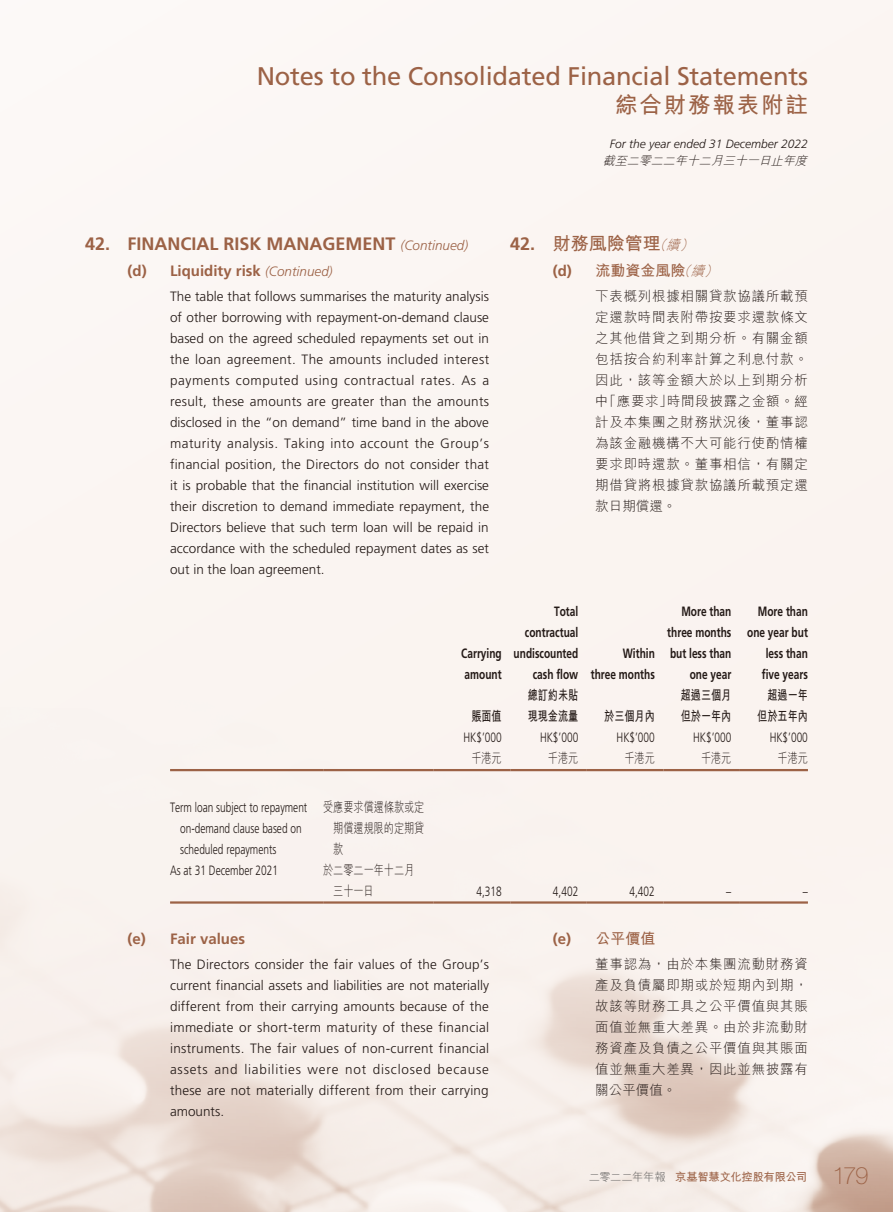
<style>
.page{position:relative;width:893px;height:1212px;background:#faf3ef}
.page>*{position:absolute;margin:0;border:0;box-sizing:border-box;transform-origin:0 0}
.t1{font:25.5px "Frutiger LT Std";letter-spacing:-.01em;color:#9c6246}
.t2{font:700 22.5px "M Hei HK";letter-spacing:.08em;color:#9c6246}
.t3{font:700 18px "Frutiger LT Std";color:#9c6246}
.t4{font:700 18px "M Hei HK";color:#9c6246}
.t5{font:700 15px "Frutiger LT Std";color:#9c6246}
.t6{font:700 15px "M Hei HK";color:#9c6246}
.t7{font:300 13.5px/21px "Frutiger LT Std";color:#231916;text-align:justify}
.t8{font:300 13.5px/21px "M Hei HK";letter-spacing:.055em;color:#231916;text-align:justify}
.t9{font:700 13.5px/21px "Frutiger LT Std";color:#231916;text-align:right;scale:.75 1}
.t10{font:300 13.5px/21px "Frutiger LT Std";color:#231916;scale:.75 1}
.t11{font:700 13.5px/21px "M Hei HK";color:#231916;scale:.75 1}
.t12{font:300 13.5px/21px "M Hei HK";letter-spacing:.055em;color:#231916;text-align:justify;scale:.75 1}
.t13{font:300 13.5px/21px "M Hei HK";color:#231916;scale:.75 1}
.t14{font:italic 300 12px "Frutiger LT Std";color:#231916}
.t15{font:italic 300 12px "M Hei HK";color:#231916}
.t16{font:700 11.25px "M Hei HK";letter-spacing:-.015em;color:#9c6246}
.s1{font-weight:300;font-style:italic;font-size:13.5px}
.s2{font-family:"Frutiger LT Std"}
.s3{font-weight:300;color:#595857}
.s4{font-family:"Helvetica Neue LT Std";font-weight:100;font-size:24px}
</style>
<div class="page">
<hr style="left:170px;top:769px;width:153px;height:2px;background:#9c6246">
<hr style="left:323px;top:769px;width:111px;height:2px;background:#9c6246">
<hr style="left:434px;top:769px;width:76px;height:2px;background:#9c6246">
<hr style="left:510px;top:769px;width:77px;height:2px;background:#9c6246">
<hr style="left:587px;top:769px;width:76px;height:2px;background:#9c6246">
<hr style="left:663px;top:769px;width:77px;height:2px;background:#9c6246">
<hr style="left:740px;top:769px;width:68px;height:2px;background:#9c6246">
<hr style="left:170px;top:901px;width:153px;height:3px;background:#9c6246">
<hr style="left:323px;top:901px;width:111px;height:3px;background:#9c6246">
<hr style="left:434px;top:901px;width:76px;height:3px;background:#9c6246">
<hr style="left:510px;top:901px;width:77px;height:3px;background:#9c6246">
<hr style="left:587px;top:901px;width:76px;height:3px;background:#9c6246">
<hr style="left:663px;top:901px;width:77px;height:3px;background:#9c6246">
<hr style="left:740px;top:901px;width:68px;height:3px;background:#9c6246">
<h1 class="t1" style="left:257px;top:61px;width:553px">Notes to the Consolidated Financial Statements</h1>
<h2 class="t2" style="left:615px;top:89px;width:194px">綜合財務報表附註</h2>
<p class="t14" style="left:610px;top:137px;width:200px">For the year ended 31 December 2022</p>
<p class="t15" style="left:603px;top:155px;width:209px">截至二零二二年十二月三十一日止年度</p>
<h3 class="t3" style="left:85px;top:233px;width:385px">42. FINANCIAL RISK MANAGEMENT <span class="s1">(Continued)</span></h3>
<p class="t5" style="left:128px;top:262px;width:207px">(d) Liquidity risk <span class="s1">(Continued)</span></p>
<p class="t7" style="left:170px;top:286px;width:321px">The table that follows summarises the maturity analysis of other borrowing with repayment-on-demand clause based on the agreed scheduled repayments set out in the loan agreement. The amounts included interest payments computed using contractual rates. As a result, these amounts are greater than the amounts disclosed in the “on demand” time band in the above maturity analysis. Taking into account the Group’s financial position, the Directors do not consider that it is probable that the financial institution will exercise their discretion to demand immediate repayment, the Directors believe that such term loan will be repaid in accordance with the scheduled repayment dates as set out in the loan agreement.</p>
<h3 class="t4" style="left:510px;top:230px;width:188px"><span class="s2">42.</span> 財務風險管理<span class="s1">（續）</span></h3>
<p class="t6" style="left:553px;top:259px;width:170px"><span class="s2">(d)</span> 流動資金風險<span class="s1">（續）</span></p>
<p class="t8" style="left:595px;top:285px;width:214px">下表概列根據相關貸款協議所載預定還款時間表附帶按要求還款條文之其他借貸之到期分析。有關金額包括按合約利率計算之利息付款。因此，該等金額大於以上到期分析中「應要求」時間段披露之金額。經計及本集團之財務狀況後，董事認為該金融機構不大可能行使酌情權要求即時還款。董事相信，有關定期借貸將根據貸款協議所載預定還款日期償還。</p>
<p class="t9" style="left:461px;top:642px;width:56px;text-align:left">Carrying amount</p>
<p class="t11" style="left:471px;top:704px;width:42px">賬面值</p>
<p class="t9" style="left:514px;top:600px;width:88px">Total contractual undiscounted cash flow</p>
<p class="t11" style="left:528px;top:683px;width:69px">總訂約未貼現現金流量</p>
<p class="t9" style="left:591px;top:642px;width:87px">Within<br>three months</p>
<p class="t11" style="left:604px;top:704px;width:69px">於三個月內</p>
<p class="t9" style="left:667px;top:600px;width:87px">More than three months but less than one year</p>
<p class="t9" style="left:747px;top:600px;width:83px">More than one year but less than five years</p>
<p class="t11" style="left:681px;top:683px;width:69px">超過三個月但於一年內</p>
<p class="t11" style="left:757px;top:683px;width:69px;text-align:right">超過一年但於五年內</p>
<p class="t10" style="left:180px;top:796px;width:171px;text-indent:-10px">Term loan subject to repayment on-demand clause based on scheduled repayments</p>
<p class="t12" style="left:333px;top:796px;width:123px;text-indent:-10px">受應要求償還條款或定期償還規限的定期貸款</p>
<p class="t10" style="left:170px;top:859px;width:146px">As at 31 December 2021</p>
<p class="t13" style="left:333px;top:859px;width:110px;text-indent:-10px">於二零二一年十二月三十一日</p>
<p class="t10" style="left:463px;top:727px;width:53px">HK$’000</p>
<p class="t10" style="left:540px;top:727px;width:53px">HK$’000</p>
<p class="t10" style="left:617px;top:727px;width:53px">HK$’000</p>
<p class="t10" style="left:693px;top:727px;width:53px">HK$’000</p>
<p class="t10" style="left:770px;top:727px;width:53px">HK$’000</p>
<p class="t12" style="left:471px;top:747px;width:42px">千港元</p>
<p class="t12" style="left:548px;top:747px;width:42px">千港元</p>
<p class="t12" style="left:624px;top:747px;width:42px">千港元</p>
<p class="t12" style="left:701px;top:747px;width:42px">千港元</p>
<p class="t12" style="left:777px;top:747px;width:42px">千港元</p>
<p class="t10" style="left:476px;top:880px;width:35px">4,318</p>
<p class="t10" style="left:553px;top:880px;width:35px">4,402</p>
<p class="t10" style="left:629px;top:880px;width:35px">4,402</p>
<p class="t10" style="left:726px;top:880px;width:8px">–</p>
<p class="t10" style="left:803px;top:880px;width:8px">–</p>
<p class="t5" style="left:128px;top:930px;width:119px">(e) Fair values</p>
<p class="t7" style="left:170px;top:954px;width:321px">The Directors consider the fair values of the Group’s current financial assets and liabilities are not materially different from their carrying amounts because of the immediate or short-term maturity of these financial instruments. The fair values of non-current financial assets and liabilities were not disclosed because these are not materially different from their carrying amounts.</p>
<p class="t6" style="left:553px;top:927px;width:104px"><span class="s2">(e)</span> 公平價值</p>
<p class="t8" style="left:595px;top:953px;width:214px">董事認為，由於本集團流動財務資產及負債屬即期或於短期內到期，故該等財務工具之公平價值與其賬面值並無重大差異。由於非流動財務資產及負債之公平價值與其賬面值並無重大差異，因此並無披露有關公平價值。</p>
<p class="t16" style="left:589px;top:1168px;width:281px"><span class="s3">二零二二年年報</span> 京基智慧文化控股有限公司 <span class="s4">179</span></p>
</div>
